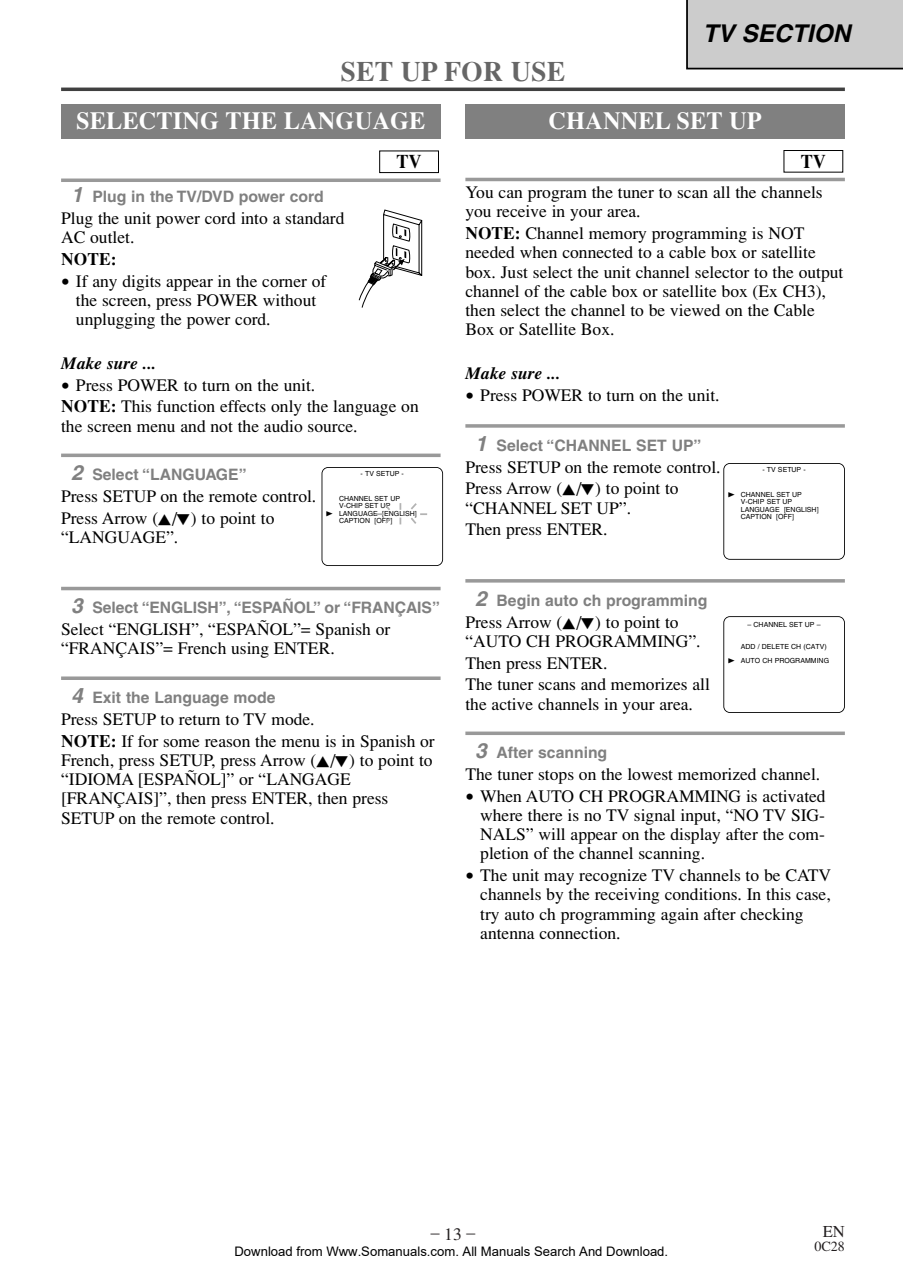
<style>
.page{position:relative;width:903px;height:1276px;background:#fff}
.page>*{position:absolute;margin:0;border:0;box-sizing:border-box;transform-origin:0 0}
.t1{font:700 28px "Times";color:#666}
.t2{font:700 24.5px "Times";color:#fff}
.t3{font:italic 700 24.5px "Helvetica";color:#000}
.t4{font:700 19.25px "Times";color:#000;scale:.95 1}
.t5{font:17.5px/19.2px "Times";color:#000}
.t6{font:italic 700 17.5px "Times";color:#000}
.t7{font:700 17.5px "Times";color:#000}
.t8{font:17.5px "Times";color:#231f20}
.t9{font:16.62px "Times";color:#231f20}
.t10{font:700 15.75px "Helvetica";color:#808080}
.t11{font:14px "Times";color:#231f20}
.t12{font:13.12px "Arial";color:#000}
.t13{font:7px/7.4px "Helvetica";color:#000}
.s1{font-style:italic;font-size:21px}
.s2{font-size:24.5px}
.s3{font-weight:700}
.s4{font-family:"Funai Font"}
</style>
<div class="page">
<div style="left:61px;top:104px;width:380px;height:35px;background:#808080"></div>
<svg style="left:61px;top:178px;width:380px;height:4px;background:#a6a6a6"></svg>
<svg style="left:61px;top:453px;width:380px;height:4px;background:#a7a7a7"></svg>
<hr style="left:61px;top:587px;width:380px;height:3px;background:#999">
<svg style="left:61px;top:676px;width:380px;height:4px;background:#a5a5a5"></svg>
<div style="left:379px;top:151px;width:60px;height:22px;border:1px solid #000"></div>
<div style="left:465px;top:104px;width:380px;height:35px;background:#808080"></div>
<hr style="left:465px;top:178px;width:380px;height:3px;background:#999">
<svg style="left:465px;top:424px;width:380px;height:4px;background:#a5a5a5"></svg>
<hr style="left:465px;top:579px;width:380px;height:3px;background:#999">
<svg style="left:465px;top:731px;width:380px;height:4px;background:#a7a7a7"></svg>
<div style="left:784px;top:150px;width:59px;height:22px;border:1px solid #000"></div>
<svg style="left:358px;top:209px;width:65px;height:99px"></svg>
<hr style="left:61px;top:88px;width:784px;height:3px;background:#404040">
<div style="left:686px;top:0;width:217px;height:69px;background:#ccc"></div>
<div style="left:322px;top:467px;width:121px;height:99px;border:2px solid #000;border-radius:7px"></div>
<svg style="left:375px;top:503px;width:53px;height:22px"></svg>
<div style="left:723px;top:463px;width:122px;height:97px;border:2px solid #000;border-radius:7px"></div>
<div style="left:723px;top:616px;width:122px;height:97px;border:2px solid #000;border-radius:7px"></div>
<h1 class="t1" style="left:341px;top:61px;width:226px">SET UP FOR USE</h1>
<h2 class="t3" style="left:703px;top:25px;width:149px">TV SECTION</h2>
<h2 class="t2" style="left:76px;top:112px;width:351px">SELECTING THE LANGUAGE</h2>
<p class="t4" style="left:396px;top:155px;width:28px">TV</p>
<p class="t10" style="left:71px;top:191px;width:254px"><span class="s1">1</span> Plug in the TV/DVD power cord</p>
<p class="t5" style="left:61px;top:210px;width:285px">Plug the unit power cord into a standard<br>AC outlet.</p>
<p class="t7" style="left:61px;top:253px;width:57px">NOTE:</p>
<p class="t5" style="left:76px;top:273px;width:252px;text-indent:-15px"><span class="s2">•</span> If any digits appear in the corner of the screen, press POWER without unplugging the power cord.</p>
<p class="t6" style="left:61px;top:357px;width:96px">Make sure ...</p>
<p class="t5" style="left:61px;top:375px;width:359px;line-height:21.7px"><span class="s2">•</span> Press POWER to turn on the unit.<br><span class="s3">NOTE:</span> This function effects only the language on</p>
<p class="t5" style="left:61px;top:418px;width:298px">the screen menu and not the audio source.</p>
<p class="t10" style="left:71px;top:469px;width:177px"><span class="s1">2</span> Select “LANGUAGE”</p>
<p class="t5" style="left:61px;top:487px;width:257px;line-height:21.7px">Press SETUP on the remote control.<br>Press Arrow (<span class="s4">K</span>/<span class="s4">L</span>) to point to</p>
<p class="t5" style="left:61px;top:529px;width:119px">“LANGUAGE”.</p>
<p class="t13" style="left:361px;top:471px;width:45px">- TV SETUP -</p>
<p class="t13" style="left:339px;top:496px;width:63px">CHANNEL SET UP</p>
<p class="t13" style="left:339px;top:503px;width:53px">V-CHIP SET UP</p>
<p class="t13" style="left:327px;top:510px;width:92px"><span class="s4">B</span> LANGUAGE [ENGLISH]</p>
<p class="t13" style="left:339px;top:518px;width:55px">CAPTION [OFF]</p>
<p class="t10" style="left:71px;top:602px;width:370px"><span class="s1">3</span> Select “ENGLISH”, “ESPAÑOL” or “FRANÇAIS”</p>
<p class="t5" style="left:61px;top:621px;width:331px">Select “ENGLISH”, “ESPAÑOL”= Spanish or “FRANÇAIS”= French using ENTER.</p>
<p class="t10" style="left:71px;top:692px;width:206px"><span class="s1">4</span> Exit the Language mode</p>
<p class="t5" style="left:61px;top:710px;width:375px;line-height:21.7px">Press SETUP to return to TV mode.<br><span class="s3">NOTE:</span> If for some reason the menu is in Spanish or</p>
<p class="t5" style="left:61px;top:752px;width:373px">French, press SETUP, press Arrow (<span class="s4">K</span>/<span class="s4">L</span>) to point to “IDIOMA [ESPAÑOL]” or “LANGAGE [FRANÇAIS]”, then press ENTER, then press SETUP on the remote control.</p>
<h2 class="t2" style="left:549px;top:112px;width:215px">CHANNEL SET UP</h2>
<p class="t4" style="left:801px;top:154px;width:28px">TV</p>
<p class="t5" style="left:465px;top:184px;width:359px">You can program the tuner to scan all the channels you receive in your area.</p>
<p class="t5" style="left:465px;top:225px;width:380px"><span class="s3">NOTE:</span> Channel memory programming is NOT needed when connected to a cable box or satellite box. Just select the unit channel selector to the output channel of the cable box or satellite box (Ex CH3), then select the channel to be viewed on the Cable Box or Satellite Box.</p>
<p class="t6" style="left:465px;top:367px;width:96px">Make sure ...</p>
<p class="t5" style="left:465px;top:387px;width:256px"><span class="s2">•</span> Press POWER to turn on the unit.</p>
<p class="t10" style="left:475px;top:439px;width:228px"><span class="s1">1</span> Select “CHANNEL SET UP”</p>
<p class="t5" style="left:465px;top:457px;width:257px;line-height:21.7px">Press SETUP on the remote control.<br>Press Arrow (<span class="s4">K</span>/<span class="s4">L</span>) to point to</p>
<p class="t5" style="left:465px;top:498px;width:167px;line-height:21.7px">“CHANNEL SET UP”.<br>Then press ENTER.</p>
<p class="t13" style="left:762px;top:467px;width:45px">- TV SETUP -</p>
<p class="t13" style="left:741px;top:492px;width:79px;text-indent:-12px"><span class="s4">B</span> CHANNEL SET UP<br>V-CHIP SET UP<br>LANGUAGE [ENGLISH]<br>CAPTION [OFF]</p>
<p class="t10" style="left:475px;top:594px;width:234px"><span class="s1">2</span> Begin auto ch programming</p>
<p class="t5" style="left:465px;top:614px;width:237px">Press Arrow (<span class="s4">K</span>/<span class="s4">L</span>) to point to “AUTO CH PROGRAMMING”.</p>
<p class="t5" style="left:465px;top:653px;width:246px;line-height:21.7px">Then press ENTER.<br>The tuner scans and memorizes all</p>
<p class="t5" style="left:465px;top:696px;width:229px">the active channels in your area.</p>
<p class="t10" style="left:475px;top:747px;width:133px"><span class="s1">3</span> After scanning</p>
<p class="t5" style="left:465px;top:766px;width:356px">The tuner stops on the lowest memorized channel.</p>
<p class="t5" style="left:480px;top:788px;width:347px;text-align:justify;text-indent:-15px"><span class="s2">•</span> When AUTO CH PROGRAMMING is activated where there is no TV signal input, “NO TV SIG-NALS” will appear on the display after the com&shy;pletion of the channel scanning.</p>
<p class="t5" style="left:480px;top:867px;width:352px;text-indent:-15px"><span class="s2">•</span> The unit may recognize TV channels to be CATV channels by the receiving conditions. In this case, try auto ch programming again after checking antenna connection.</p>
<p class="t13" style="left:748px;top:622px;width:75px">– CHANNEL SET UP –</p>
<p class="t13" style="left:728px;top:639px;width:102px;line-height:14.7px;text-indent:12px">ADD / DELETE CH (CATV)<br><span class="s4">B</span> AUTO CH PROGRAMMING</p>
<p class="t8" style="left:431px;top:1226px;width:46px">–13–</p>
<p class="t9" style="left:823px;top:1225px;width:24px">EN</p>
<p class="t11" style="left:815px;top:1241px;width:32px">0C28</p>
<p class="t12" style="left:234px;top:1244px;width:435px">Download from Www.Somanuals.com. All Manuals Search And Download.</p>
</div>
